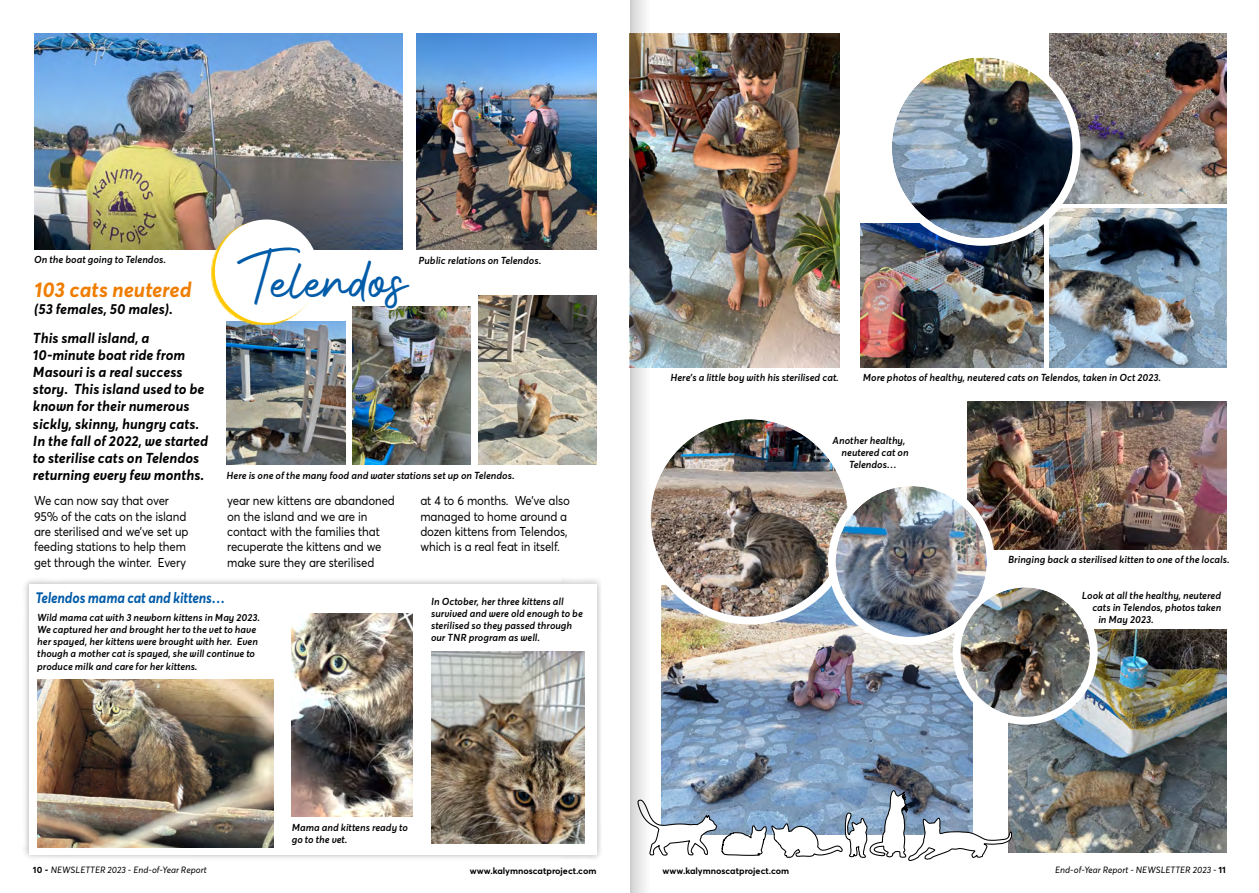
<style>
.page{position:relative;width:1259px;height:893px;background:#fff}
.page>*{position:absolute;margin:0;border:0;box-sizing:border-box;transform-origin:0 0}
.titre_articles{font:34.5px "Photoshoot";color:#005ba8}
.Texte_intro_lieux{font:italic 700 21px "Averta";color:#ef7d00}
.texte_bold_ital{font:italic 700 15px "Averta";letter-spacing:-.01em;color:#005ba8;scale:.9 1}
.Texte_intro_lieux-2{font:italic 700 14.25px/17.1px "Averta";color:#000}
.Texte_intro_lieux-3{font:12.75px/15.3px "Averta";letter-spacing:-.01em;color:#000;scale:.9 1}
.légendes{font:italic 600 10.05px/12px "Averta";color:#000}
.t1{font:italic 9px "Averta";color:#000}
.t2{font:700 9px "Averta";color:#000}
.s1{font-weight:700;font-style:normal}
</style>
<div class="page">
<div style="left:22px;top:577px;width:581px;height:284px;background:#000;opacity:.25"></div>
<div style="left:29px;top:584px;width:567px;height:270px;background:#fff"></div>
<img style="left:967px;top:402px;width:259px;height:147px">
<img style="left:417px;top:33px;width:179px;height:216px">
<img style="left:34px;top:33px;width:369px;height:216px">
<img style="left:226px;top:321px;width:119px;height:144px">
<img style="left:352px;top:306px;width:119px;height:159px">
<img style="left:478px;top:295px;width:118px;height:170px">
<img style="left:37px;top:679px;width:236px;height:168px">
<img style="left:292px;top:613px;width:121px;height:203px">
<img style="left:431px;top:652px;width:153px;height:191px">
<img style="left:860px;top:224px;width:183px;height:143px">
<img style="left:1049px;top:33px;width:177px;height:170px">
<img style="left:1049px;top:209px;width:177px;height:158px">
<img style="left:892px;top:57px;width:180px;height:181px;border-radius:90px">
<div style="left:884px;top:50px;width:196px;height:196px;border:8px solid #fff;border-radius:50%"></div>
<img style="left:651px;top:33px;width:188px;height:334px">
<img style="left:661px;top:585px;width:312px;height:200px">
<img style="left:650px;top:419px;width:198px;height:198px;border-radius:99px">
<div style="left:643px;top:411px;width:213px;height:214px;border:8px solid #fff;border-radius:50%"></div>
<img style="left:1008px;top:629px;width:218px;height:224px">
<img style="left:835px;top:486px;width:152px;height:151px;border-radius:76px">
<div style="left:828px;top:478px;width:166px;height:167px;border:8px solid #fff;border-radius:50%"></div>
<img style="left:960px;top:587px;width:130px;height:130px;border-radius:65px">
<div style="left:952px;top:580px;width:145px;height:145px;border:8px solid #fff;border-radius:50%"></div>
<svg style="left:212px;top:221px;width:103px;height:104px"></svg>
<div style="left:215px;top:219px;width:103px;height:104px;background:#fff;border-radius:50%"></div>
<div style="left:236px;top:246px;width:175px;height:63px;background:#fff"></div>
<svg style="left:651px;top:785px;width:362px;height:76px"></svg>
<img style="left:630px;top:0;width:21px;height:893px">
<p class="légendes" style="left:34px;top:254px;width:134px">On the boat going to Telendos.</p>
<p class="Texte_intro_lieux" style="left:34px;top:276px;width:159px">103 cats neutered</p>
<p class="Texte_intro_lieux-2" style="left:34px;top:301px;width:140px">(53 females, 50 males).</p>
<p class="Texte_intro_lieux-2" style="left:33px;top:330px;width:177px">This small island, a<br>10-minute boat ride from<br>Masouri is a real success story. This island used to be known for their numerous sickly, skinny, hungry cats.<br>In the fall of 2022, we started to sterilise cats on Telendos returning every few months.</p>
<p class="titre_articles" style="left:237px;top:264px;width:172px">Telendos</p>
<p class="légendes" style="left:418px;top:255px;width:124px">Public relations on Telendos.</p>
<p class="légendes" style="left:226px;top:470px;width:290px">Here is one of the many food and water stations set up on Telendos.</p>
<p class="Texte_intro_lieux-3" style="left:34px;top:493px;width:173px">We can now say that over<br>95% of the cats on the island are sterilised and we’ve set up feeding stations to help them get through the winter. Every</p>
<p class="Texte_intro_lieux-3" style="left:227px;top:493px;width:188px">year new kittens are abandoned on the island and we are in contact with the families that recuperate the kittens and we make sure they are sterilised</p>
<p class="Texte_intro_lieux-3" style="left:420px;top:493px;width:168px">at 4 to 6 months. We’ve also managed to home around a dozen kittens from Telendos, which is a real feat in itself.</p>
<p class="texte_bold_ital" style="left:35px;top:588px;width:212px">Telendos mama cat and kittens…</p>
<p class="légendes" style="left:37px;top:612px;width:225px">Wild mama cat with 3 newborn kittens in May 2023.<br>We captured her and brought her to the vet to have her spayed, her kittens were brought with her. Even though a mother cat is spayed, she will continue to produce milk and care for her kittens.</p>
<p class="légendes" style="left:431px;top:596px;width:153px">In October, her three kittens all survived and were old enough to be sterilised so they passed through our TNR program as well.</p>
<p class="légendes" style="left:292px;top:822px;width:118px">Mama and kittens ready to go to the vet.</p>
<p class="légendes" style="left:670px;top:372px;width:170px">Here’s a little boy with his sterilised cat.</p>
<p class="légendes" style="left:863px;top:372px;width:300px">More photos of healthy, neutered cats on Telendos, taken in Oct 2023.</p>
<p class="légendes" style="left:832px;top:435px;width:74px">Another healthy,</p>
<p class="légendes" style="left:841px;top:447px;width:69px">neutered cat on</p>
<p class="légendes" style="left:849px;top:459px;width:49px">Telendos…</p>
<p class="légendes" style="left:1008px;top:554px;width:223px">Bringing back a sterilised kitten to one of the locals.</p>
<p class="légendes" style="left:1081px;top:590px;width:141px">Look at all the healthy, neutered</p>
<p class="légendes" style="left:1092px;top:602px;width:130px">cats in Telendos, photos taken</p>
<p class="légendes" style="left:1098px;top:614px;width:57px">in May 2023.</p>
<p class="t1" style="left:33px;top:864px;width:175px"><span class="s1">10 -</span> NEWSLETTER 2023 - End-of-Year Report</p>
<p class="t2" style="left:470px;top:865px;width:128px">www.kalymnoscatproject.com</p>
<p class="t2" style="left:662px;top:865px;width:128px">www.kalymnoscatproject.com</p>
<p class="t1" style="left:1055px;top:864px;width:172px">End-of-Year Report - NEWSLETTER 2023 - <span class="s1">11</span></p>
</div>
